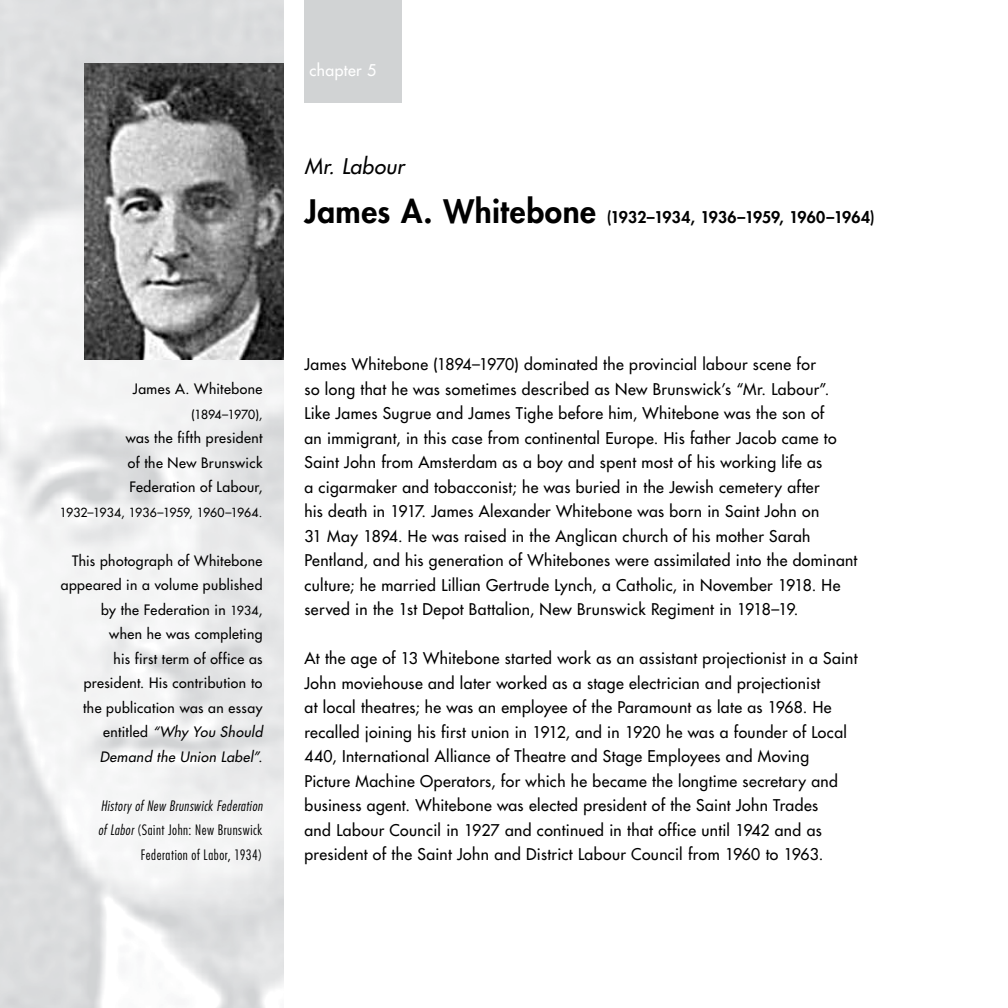
<style>
.page{position:relative;width:1008px;height:1008px;background:#fff}
.page>*{position:absolute;margin:0;border:0;box-sizing:border-box;transform-origin:0 0}
.t1{font:italic 21px "Futura";letter-spacing:.025em;color:#000}
.t2{font:15.75px/24.5px "Futura";letter-spacing:.025em;color:#000}
.t3{font:800 15.75px "Futura";letter-spacing:.005em;color:#000}
.t4{font:15.75px "Futura";letter-spacing:.03em;color:#fff}
.t5{font:14px/24.5px "Futura";letter-spacing:.03em;color:#000;text-align:justify}
.t6{font:300 condensed 14px/24.5px "Futura";letter-spacing:.04em;color:#000;text-align:right}
.t7{font:12.25px "Futura";letter-spacing:-.01em;color:#000}
.s1{font-size:31.5px}
.s2{font-size:12.25px}
.s3{font-style:italic}
</style>
<div class="page">
<div style="left:304px;top:0;width:98px;height:102px;background:#d1d3d4"></div>
<img style="left:84px;top:63px;width:200px;height:297px">
<p class="t4" style="left:309px;top:60px;width:68px">chapter 5</p>
<h1 class="t1" style="left:304px;top:153px;width:101px">Mr. Labour</h1>
<p class="t3" style="left:304px;top:207px;width:572px"><span class="s1">James A. Whitebone</span> (1932–1934, 1936–1959, 1960–1964)</p>
<p class="t5" style="left:133px;top:377px;width:131px">James A. Whitebone</p>
<p class="t7" style="left:191px;top:406px;width:73px">(1894–1970),</p>
<p class="t5" style="left:126px;top:426px;width:138px">was the fifth president of the New Brunswick Federation of Labour,</p>
<p class="t7" style="left:60px;top:504px;width:204px">1932–1934, 1936–1959, 1960–1964.</p>
<p class="t5" style="left:61px;top:548px;width:203px;text-align:right">This photograph of Whitebone appeared in a volume published by the Federation in <span class="s2">1934</span>,<br>when he was completing<br>his first term of office as president. His contribution to<br>the publication was an essay entitled <span class="s3">“Why You Should<br>Demand the Union Label”</span>.</p>
<p class="t6" style="left:98px;top:793px;width:166px"><span class="s3">History of New Brunswick Federation of Labor</span> (Saint John: New Brunswick<br>Federation of Labor, 1934)</p>
<p class="t2" style="left:305px;top:352px;width:554px">James Whitebone (1894–1970) dominated the provincial labour scene for<br>so long that he was sometimes described as New Brunswick’s “Mr. Labour”.<br>Like James Sugrue and James Tighe before him, Whitebone was the son of<br>an immigrant, in this case from continental Europe. His father Jacob came to Saint John from Amsterdam as a boy and spent most of his working life as<br>a cigarmaker and tobacconist; he was buried in the Jewish cemetery after<br>his death in 1917. James Alexander Whitebone was born in Saint John on<br>31 May 1894. He was raised in the Anglican church of his mother Sarah Pentland, and his generation of Whitebones were assimilated into the dominant culture; he married Lillian Gertrude Lynch, a Catholic, in November 1918. He served in the 1st Depot Battalion, New Brunswick Regiment in 1918–19.</p>
<p class="t2" style="left:305px;top:646px;width:555px">At the age of 13 Whitebone started work as an assistant projectionist in a Saint John moviehouse and later worked as a stage electrician and projectionist<br>at local theatres; he was an employee of the Paramount as late as 1968. He recalled joining his first union in 1912, and in 1920 he was a founder of Local 440, International Alliance of Theatre and Stage Employees and Moving Picture Machine Operators, for which he became the longtime secretary and business agent. Whitebone was elected president of the Saint John Trades<br>and Labour Council in 1927 and continued in that office until 1942 and as president of the Saint John and District Labour Council from 1960 to 1963.</p>
</div>
